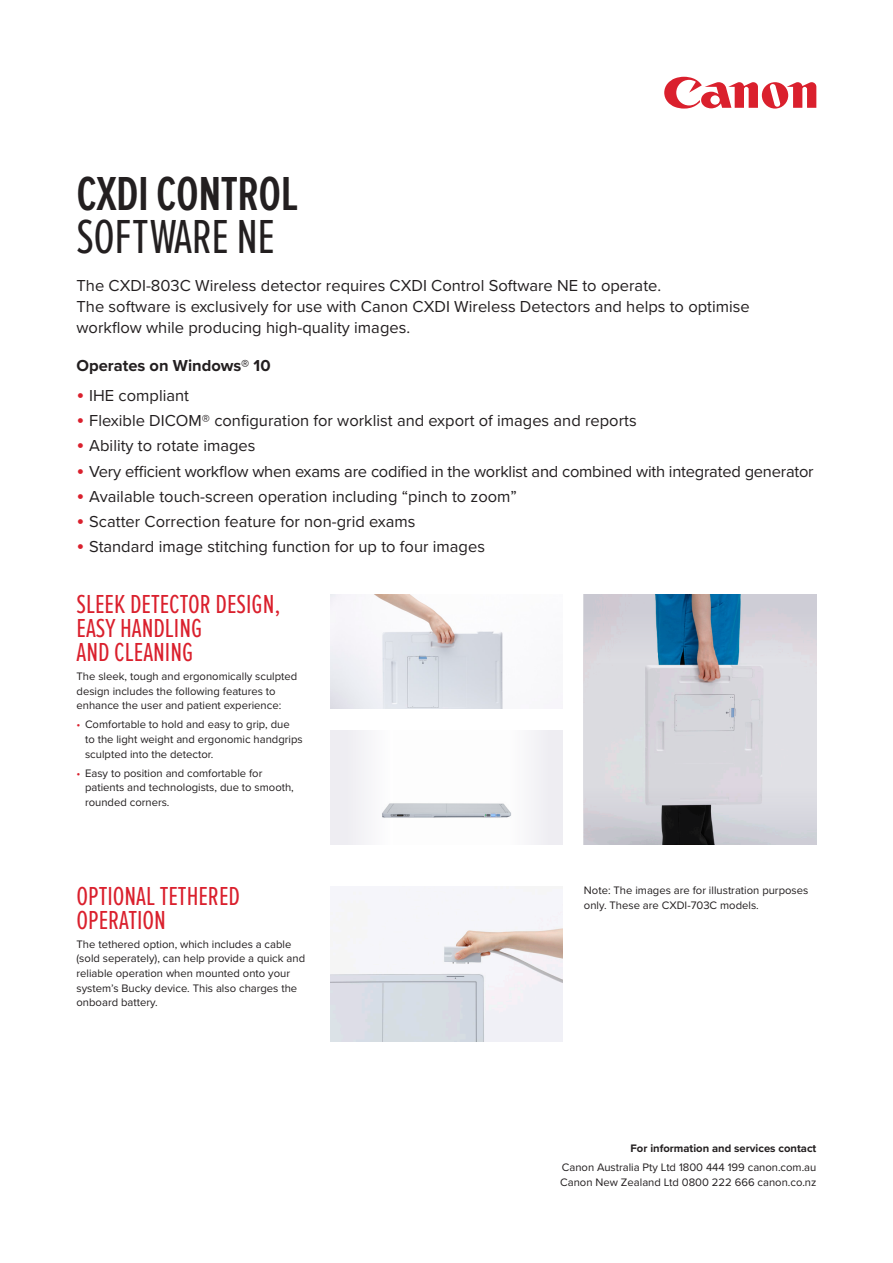
<style>
.page{position:relative;width:893px;height:1263px;background:#fff}
.page>*{position:absolute;margin:0;border:0;box-sizing:border-box;transform-origin:0 0}
.t1{font:600 49.5px/43.5px "Proxima Nova Ex Cn";letter-spacing:-.01em;color:#231f20}
.t2{font:27px/24px "Proxima Nova Ex Cn";color:#da202d}
.t3{font:16.5px/21px "Proxima Nova";color:#231f20}
.t4{font:700 16.5px "Proxima Nova";color:#231f20}
.t5{font:11.25px/14.7px "Proxima Nova";color:#231f20}
.t6{font:700 11.25px "Proxima Nova";color:#231f20}
.s1{font-weight:400}
.s2{font-size:22.5px;color:#da202d}
.s3{color:#da202d}
</style>
<div class="page">
<svg style="left:584px;top:798px;width:232px;height:46px;background:#acacb3"></svg>
<svg style="left:664px;top:76px;width:153px;height:33px"></svg>
<img style="left:330px;top:594px;width:233px;height:115px">
<img style="left:330px;top:904px;width:233px;height:137px">
<svg style="left:584px;top:595px;width:232px;height:203px;background:#c2c9d3"></svg>
<div style="left:394px;top:730px;width:169px;height:114px;background:#eeedf2"></div>
<svg style="left:330px;top:730px;width:189px;height:114px;fill:#fdfdfd"></svg>
<p class="t1" style="left:77px;top:173px;width:223px">CXDI CONTROL<br><span class="s1">SOFTWARE NE</span></p>
<p class="t3" style="left:77px;top:275px;width:675px">The CXDI-803C Wireless detector requires CXDI Control Software NE to operate.<br>The software is exclusively for use with Canon CXDI Wireless Detectors and helps to optimise workflow while producing high-quality images.</p>
<p class="t4" style="left:77px;top:353px;width:196px">Operates on Windows® 10</p>
<p class="t3" style="left:77px;top:384px;width:114px"><span class="s2">•</span> IHE compliant</p>
<p class="t3" style="left:77px;top:409px;width:562px"><span class="s2">•</span> Flexible DICOM® configuration for worklist and export of images and reports</p>
<p class="t3" style="left:77px;top:435px;width:180px"><span class="s2">•</span> Ability to rotate images</p>
<p class="t3" style="left:77px;top:460px;width:739px"><span class="s2">•</span> Very efficient workflow when exams are codified in the worklist and combined with integrated generator</p>
<p class="t3" style="left:77px;top:485px;width:442px"><span class="s2">•</span> Available touch-screen operation including “pinch to zoom”</p>
<p class="t3" style="left:77px;top:510px;width:341px"><span class="s2">•</span> Scatter Correction feature for non-grid exams</p>
<p class="t3" style="left:77px;top:536px;width:410px"><span class="s2">•</span> Standard image stitching function for up to four images</p>
<p class="t2" style="left:77px;top:592px;width:206px">SLEEK DETECTOR DESIGN,<br>EASY HANDLING<br>AND CLEANING</p>
<p class="t5" style="left:77px;top:668px;width:222px">The sleek, tough and ergonomically sculpted design includes the following features to enhance the user and patient experience:</p>
<p class="t5" style="left:85px;top:716px;width:219px;text-indent:-9px"><span class="s3">•</span> Comfortable to hold and easy to grip, due<br>to the light weight and ergonomic handgrips sculpted into the detector.</p>
<p class="t5" style="left:85px;top:765px;width:210px;text-indent:-9px"><span class="s3">•</span> Easy to position and comfortable for patients and technologists, due to smooth, rounded corners.</p>
<p class="t2" style="left:77px;top:884px;width:165px">OPTIONAL TETHERED<br>OPERATION</p>
<p class="t5" style="left:77px;top:936px;width:230px">The tethered option, which includes a cable (sold seperately), can help provide a quick and reliable operation when mounted onto your system’s Bucky device. This also charges the onboard battery.</p>
<p class="t5" style="left:584px;top:882px;width:226px">Note: The images are for illustration purposes only. These are CXDI-703C models.</p>
<p class="t6" style="left:630px;top:1140px;width:187px">For information and services contact</p>
<p class="t5" style="left:560px;top:1160px;width:258px">Canon Australia Pty Ltd 1800 444 199 canon.com.au<br>Canon New Zealand Ltd 0800 222 666 canon.co.nz</p>
</div>
